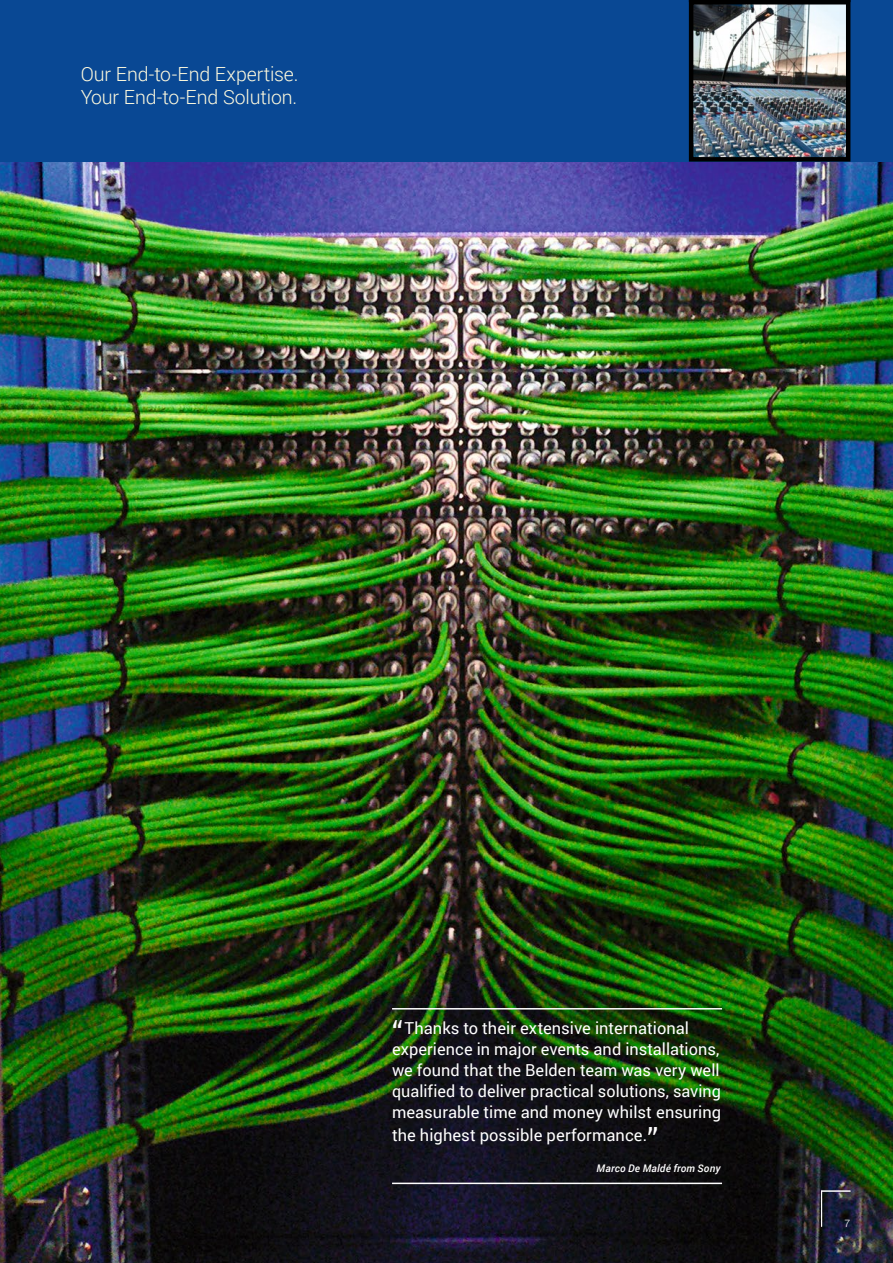
<style>
.page{position:relative;width:893px;height:1263px;background:#fff}
.page>*{position:absolute;margin:0;border:0;box-sizing:border-box;transform-origin:0 0}
.t1{font:300 19.5px/22.5px "Roboto";letter-spacing:-.01em;color:#fffade}
.t2{font:16.5px/21px "Roboto";color:#fff}
.t3{font:italic 500 10.5px "Roboto";letter-spacing:.02em;color:#fff}
.t4{font:300 10.5px "Helvetica Neue";color:#fff}
.s1{font-size:30px}
</style>
<div class="page">
<img style="left:0;top:162px;width:893px;height:1101px">
<hr style="left:392px;top:1008px;width:330px;height:1px;background:#fff">
<hr style="left:392px;top:1182px;width:330px;height:2px;background:#fff">
<hr style="left:821px;top:1191px;width:1px;height:35px;background:#fff">
<svg style="left:822px;top:1191px;width:28px;height:1px"></svg>
<div style="left:0;top:0;width:893px;height:162px;background:#094894"></div>
<img style="left:694px;top:5px;width:151px;height:152px">
<div style="left:689px;top:0;width:161px;height:162px;border:4px solid #000"></div>
<p class="t1" style="left:81px;top:62px;width:219px">Our End-to-End Expertise.<br>Your End-to-End Solution.</p>
<p class="t2" style="left:392px;top:1017px;width:331px"><span class="s1">“</span>Thanks to their extensive international experience in major events and installations, we found that the Belden team was very well qualified to deliver practical solutions, saving measurable time and money whilst ensuring</p>
<p class="t2" style="left:392px;top:1124px;width:268px">the highest possible performance.<span class="s1">”</span></p>
<p class="t3" style="left:596px;top:1160px;width:125px">Marco De Maldé from Sony</p>
<p class="t4" style="left:845px;top:1216px;width:7px">7</p>
</div>
